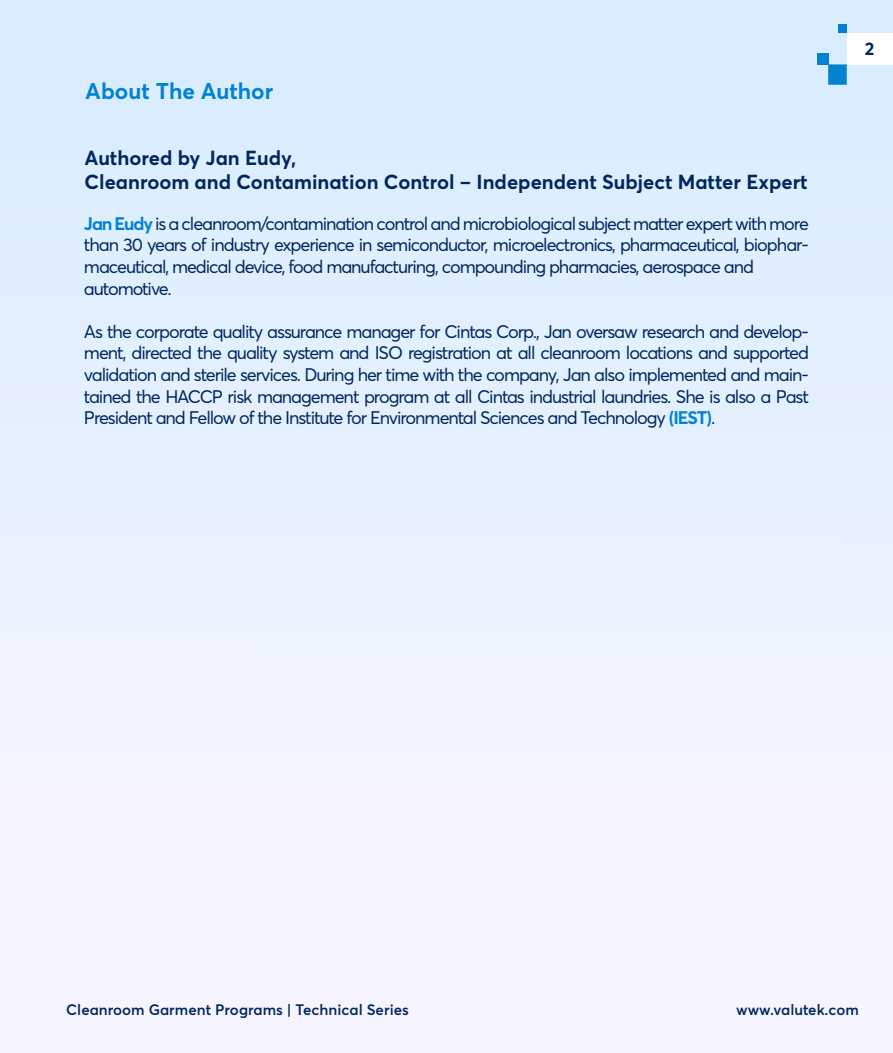
<style>
.page{position:relative;width:893px;height:1053px;background:#fff}
.page>*{position:absolute;margin:0;border:0;box-sizing:border-box;transform-origin:0 0}
.t1{font:700 22.5px "Averta";color:#0082d6}
.t2{font:700 20.1px/24.2px "Averta";color:#00275f}
.t3{font:18px/21.6px "Averta";letter-spacing:-.06em;color:#00275f}
.t4{font:700 18px "Averta";color:#00275f}
.t5{font:600 15px "Averta";color:#00275f}
.s1{font-weight:700;color:#0082d6}
</style>
<div class="page">
<div style="left:0;top:5px;width:892px;height:1048px;background:linear-gradient(to bottom,#d8edff,#faf6ff)"></div>
<div style="left:846px;top:33px;width:46px;height:32px;background:#fff"></div>
<svg style="left:828px;top:64px;width:18px;height:21px"></svg>
<div style="left:838px;top:24px;width:8px;height:9px;background:#0081d3"></div>
<div style="left:816px;top:53px;width:12px;height:11px;background:#0382d1"></div>
<p class="t1" style="left:85px;top:76px;width:189px">About The Author</p>
<p class="t2" style="left:85px;top:146px;width:724px">Authored by Jan Eudy,<br>Cleanroom and Contamination Control – Independent Subject Matter Expert</p>
<p class="t3" style="left:84px;top:212px;width:726px"><span class="s1">Jan Eudy</span> is a cleanroom/contamination control and microbiological subject matter expert with more than 30 years of industry experience in semiconductor, microelectronics, pharmaceutical, biophar&shy;maceutical, medical device, food manufacturing, compounding pharmacies, aerospace and automotive.</p>
<p class="t3" style="left:84px;top:320px;width:726px;text-align:justify">As the corporate quality assurance manager for Cintas Corp., Jan oversaw research and develop&shy;ment, directed the quality system and ISO registration at all cleanroom locations and supported validation and sterile services. During her time with the company, Jan also implemented and main&shy;tained the HACCP risk management program at all Cintas industrial laundries. She is also a Past President and Fellow of the Institute for Environmental Sciences and Technology <span class="s1">(IEST)</span>.</p>
<p class="t4" style="left:864px;top:37px;width:11px">2</p>
<p class="t5" style="left:66px;top:1000px;width:344px">Cleanroom Garment Programs | Technical Series</p>
<p class="t5" style="left:736px;top:1000px;width:124px">www.valutek.com</p>
</div>
